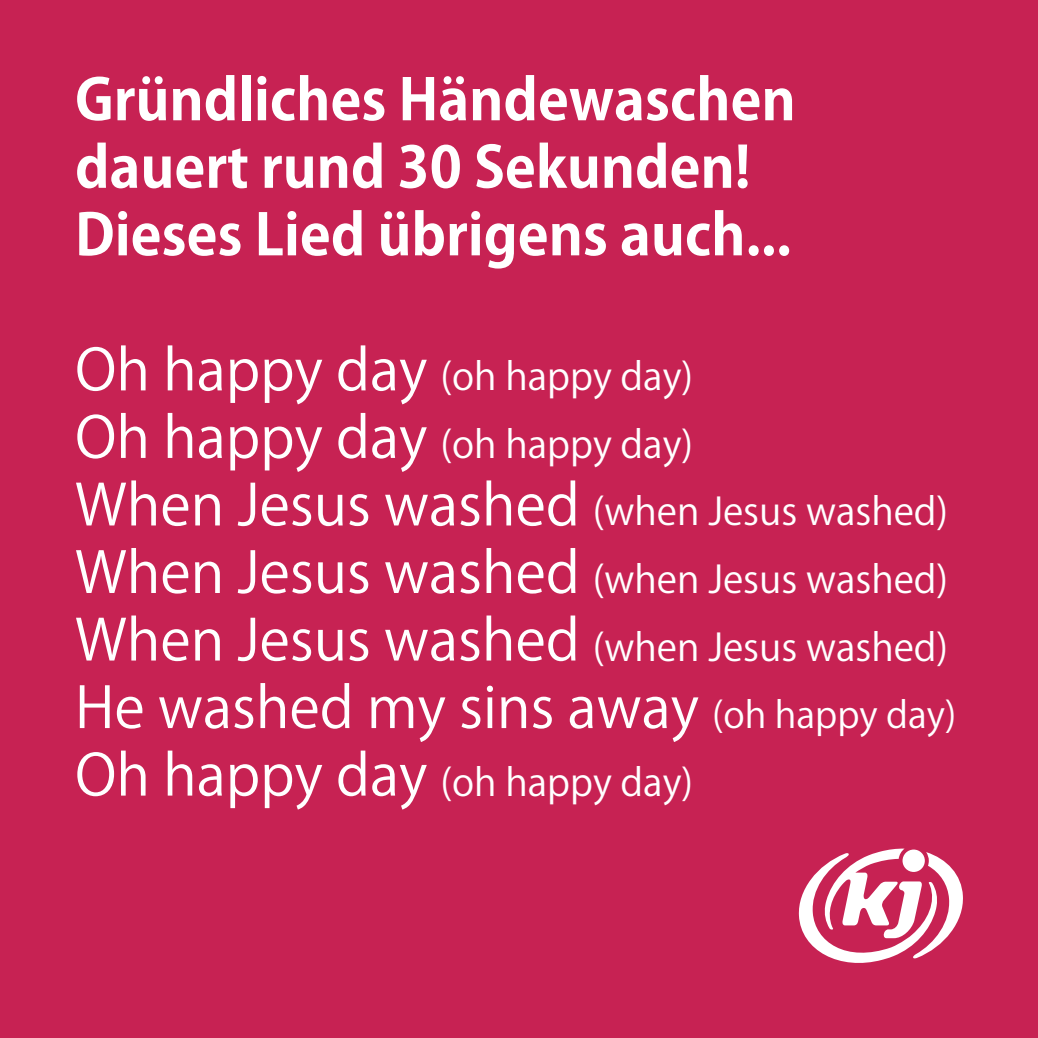
<style>
.page{position:relative;width:1038px;height:1038px;background:#c72253}
.page>*{position:absolute;margin:0;border:0;box-sizing:border-box;transform-origin:0 0}
.t1{font:700 56.25px/67.5px "Koz Go Pr 6 N";color:#fff}
.t2{font:56.25px "Koz Go Pr 6 N";color:#fff}
.t3{font:37.5px/67.5px "Koz Go Pr 6 N";color:#fff}
.s1{font-size:56.25px}
.s2{font-size:36.25px}
</style>
<div class="page">
<svg style="left:798px;top:848px;width:165px;height:115px"></svg>
<p class="t1" style="left:75px;top:67px;width:722px">Gründliches Händewaschen dauert rund 30 Sekunden!</p>
<p class="t1" style="left:75px;top:202px;width:717px">Dieses Lied übrigens auch...</p>
<p class="t3" style="left:75px;top:344px;width:874px"><span class="s1">Oh happy day</span> (oh happy day)<br><span class="s1">Oh happy day</span> (oh happy day)<br><span class="s1">When Jesus washed</span> (when Jesus washed)<br><span class="s1">When Jesus washed</span> (when Jesus washed)<br><span class="s1">When Jesus washed</span> (when Jesus washed)</p>
<p class="t2" style="left:75px;top:675px;width:882px">He washed my sins away <span class="s2">(oh happy day)</span></p>
<p class="t3" style="left:75px;top:749px;width:619px"><span class="s1">Oh happy day</span> (oh happy day)</p>
</div>
